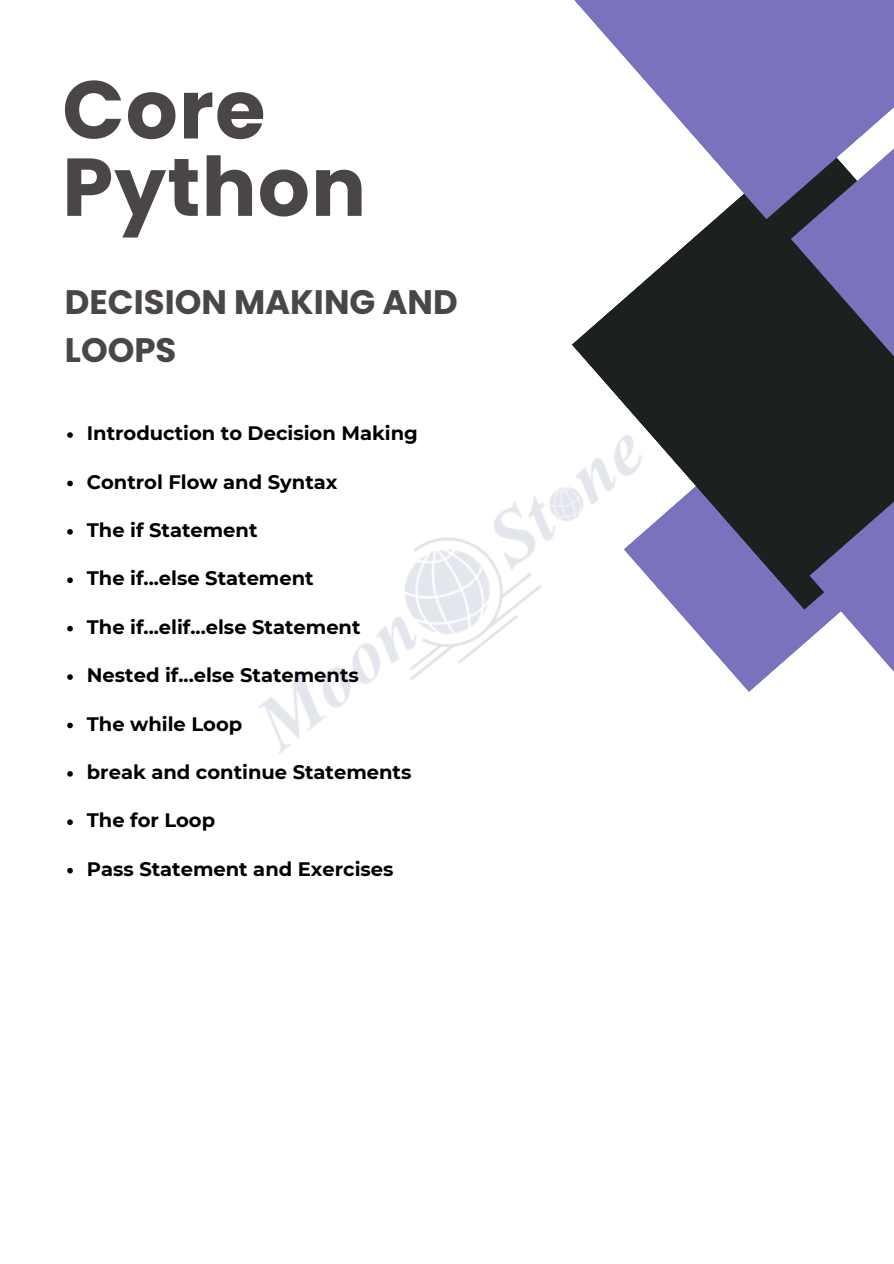
<style>
.page{position:relative;width:894px;height:1264px;background:#fff}
.page>*{position:absolute;margin:0;border:0;box-sizing:border-box;transform-origin:0 0}
.t1{font:700 81.9px/77.4px "Poppins";letter-spacing:.015em;color:#4a4549}
.t2{font:700 33.9px/47.2px "Poppins";color:#4a4549}
.t3{font:700 19.5px "Montserrat";color:#000}
</style>
<div class="page">
<svg style="left:686px;top:610px;width:123px;height:82px;fill:#7a72bd"></svg>
<svg style="left:572px;top:219px;width:321px;height:391px;fill:#1c2120"></svg>
<svg style="left:790px;top:219px;width:103px;height:151px"></svg>
<svg style="left:809px;top:464px;width:84px;height:207px"></svg>
<svg style="left:574px;top:0;width:319px;height:219px;fill:#7a72bd"></svg>
<svg style="left:67px;top:432px;width:6px;height:6px"></svg>
<svg style="left:67px;top:480px;width:6px;height:6px"></svg>
<svg style="left:67px;top:529px;width:6px;height:5px"></svg>
<svg style="left:67px;top:577px;width:6px;height:6px"></svg>
<svg style="left:67px;top:626px;width:6px;height:5px"></svg>
<svg style="left:67px;top:674px;width:6px;height:6px"></svg>
<svg style="left:67px;top:722px;width:6px;height:6px"></svg>
<svg style="left:67px;top:771px;width:6px;height:5px"></svg>
<svg style="left:67px;top:819px;width:6px;height:6px"></svg>
<svg style="left:67px;top:867px;width:6px;height:6px"></svg>
<img style="left:258px;top:382px;width:428px;height:372px">
<h1 class="t1" style="left:62px;top:71px;width:305px">Core<br>Python</h1>
<p class="t2" style="left:65px;top:279px;width:394px">DECISION MAKING AND<br>LOOPS</p>
<p class="t3" style="left:87px;top:421px;width:332px">Introduction to Decision Making</p>
<p class="t3" style="left:87px;top:469px;width:252px">Control Flow and Syntax</p>
<p class="t3" style="left:87px;top:518px;width:172px">The if Statement</p>
<p class="t3" style="left:87px;top:566px;width:228px">The if...else Statement</p>
<p class="t3" style="left:87px;top:615px;width:275px">The if...elif...else Statement</p>
<p class="t3" style="left:87px;top:663px;width:273px">Nested if...else Statements</p>
<p class="t3" style="left:87px;top:711px;width:157px">The while Loop</p>
<p class="t3" style="left:87px;top:760px;width:326px">break and continue Statements</p>
<p class="t3" style="left:87px;top:808px;width:130px">The for Loop</p>
<p class="t3" style="left:87px;top:856px;width:308px">Pass Statement and Exercises</p>
</div>
